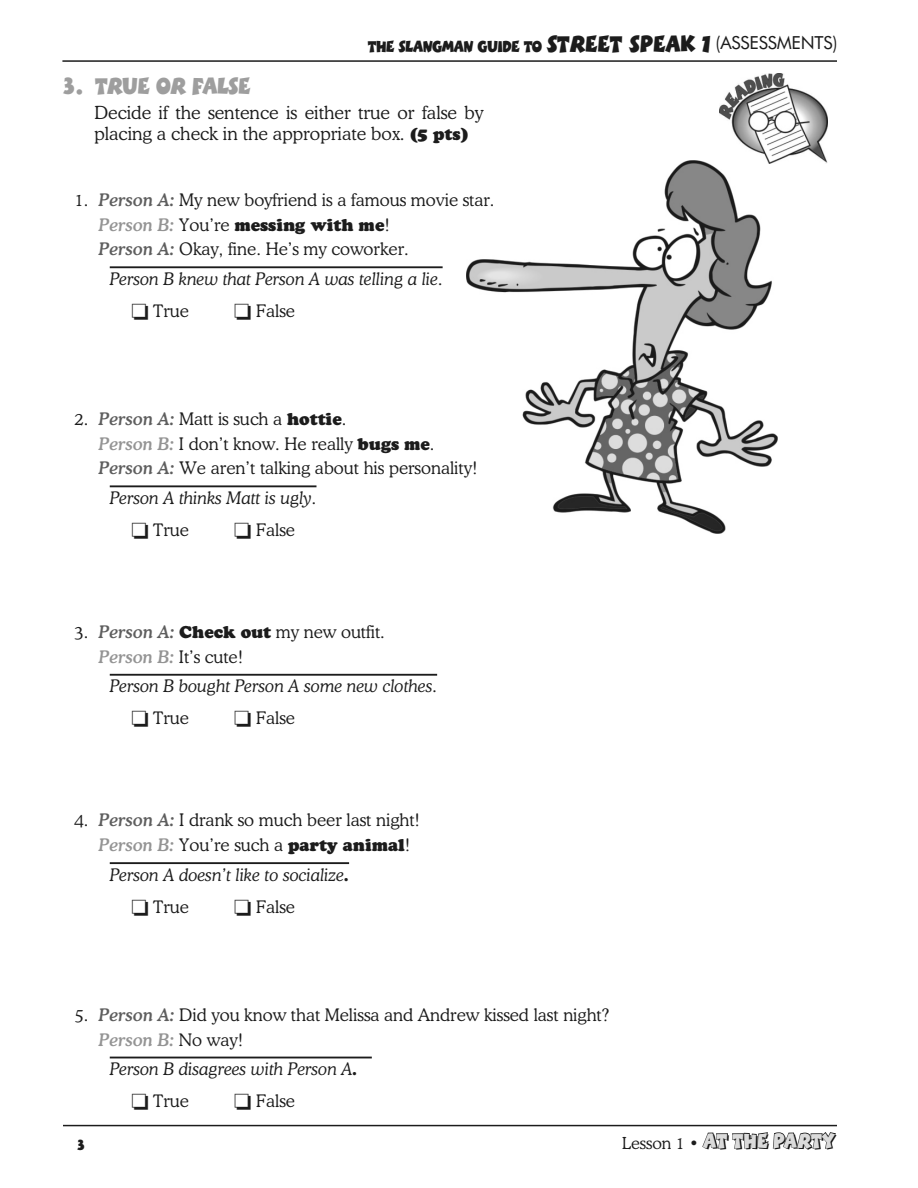
<style>
.page{position:relative;width:918px;height:1188px;background:#fff}
.page>*{position:absolute;margin:0;border:0;box-sizing:border-box;transform-origin:0 0}
.t1{font:24px "Boink LET";letter-spacing:-.07em;color:#9e9e9e}
.t2{font:21px "Boink LET";letter-spacing:-.04em;color:#121212}
.t3{font:18px/21px "Cooper Lt BT";color:#1c1c1c}
.t4{font:17.25px/24.8px "Cooper Lt BT";color:#1c1c1c}
.t5{font:italic 17.25px/29.5px "Cooper Lt BT";color:#1c1c1c}
.t6{font:italic 17.25px "Cooper Md BT";color:#949494}
.t7{font:16.5px "Boink LET";letter-spacing:-.08em;color:#1c1c1c}
.t8{font:16.5px "Cooper Blk BT";color:#1c1c1c}
.t9{font:15px "Boink LET";color:#1c1c1c}
.s1{font-size:24px}
.s2{font-family:"Cooper Blk BT";font-size:16.5px}
.s3{font-family:"Cooper Md BT";font-style:italic;color:#5e5e5e}
.s4{font-family:"Cooper Md BT";font-style:italic;font-size:17.25px;color:#949494}
.s5{font-family:"Cooper Lt BT";font-size:17.25px}
.s6{font-family:"Cooper Md BT";color:#5e5e5e}
.s7{font-style:normal}
.s8{font-family:"Cooper Md BT";font-style:italic;color:#949494}
.s9{font-weight:700}
.s10{font-family:"Cooper Lt BT";font-style:normal;color:#1c1c1c}
.s11{font-family:"Cooper Lt BT";font-size:16.5px;color:#1c1c1c}
</style>
<div class="page">
<hr style="left:63px;top:1125px;width:774px;height:1px;background:#1c1c1c">
<img style="left:467px;top:161px;width:311px;height:373px">
<hr style="left:110px;top:266px;width:333px;height:2px;background:#1c1c1c">
<hr style="left:110px;top:485px;width:206px;height:2px;background:#1c1c1c">
<hr style="left:110px;top:674px;width:327px;height:2px;background:#1c1c1c">
<hr style="left:110px;top:862px;width:239px;height:2px;background:#1c1c1c">
<hr style="left:110px;top:1057px;width:262px;height:1px;background:#1c1c1c">
<img style="left:719px;top:74px;width:108px;height:90px">
<hr style="left:62px;top:60px;width:775px;height:2px;background:#1c1c1c">
<p class="t7" style="left:368px;top:35px;width:471px">THE SLANGMAN GUIDE TO <span class="s1">STREET SPEAK 1</span> <sup>(ASSESSMENTS)</sup></p>
<h1 class="t1" style="left:63px;top:70px;width:190px">3. TRUE OR FALSE</h1>
<p class="t3" style="left:94px;top:103px;width:391px">Decide if the sentence is either true or false by placing a check in the appropriate box. <span class="s2">(5 pts)</span></p>
<p class="t4" style="left:75px;top:189px;width:422px">1. <span class="s3">Person A:</span> My new boyfriend is a famous movie star.</p>
<p class="t8" style="left:99px;top:218px;width:293px"><span class="s4">Person B:</span> <span class="s5">You’re</span> messing with me<span class="s5">!</span></p>
<p class="t5" style="left:110px;top:236px;width:334px;text-indent:-11px"><span class="s6">Person A:</span> <span class="s7">Okay, fine. He’s my coworker.<br></span>Person B knew that Person A was telling a lie.</p>
<p class="t4" style="left:131px;top:300px;width:59px">□ True</p>
<p class="t4" style="left:234px;top:300px;width:62px">□ False</p>
<p class="t4" style="left:99px;top:408px;width:380px;text-indent:-24px">2. <span class="s3">Person A:</span> Matt is such a <span class="s2">hottie</span>.<br><span class="s8">Person B:</span> I don’t know. He really <span class="s2">bugs me</span>.<br><span class="s3">Person A:</span> We aren’t talking about his personality!</p>
<p class="t5" style="left:110px;top:485px;width:208px">Person A thinks Matt is ugly.</p>
<p class="t4" style="left:131px;top:519px;width:59px">□ True</p>
<p class="t4" style="left:234px;top:519px;width:62px">□ False</p>
<p class="t4" style="left:99px;top:621px;width:287px;text-indent:-24px">3. <span class="s3">Person A:</span> <span class="s2">Check out</span> my new outfit.<br><span class="s8">Person B:</span> It’s cute!</p>
<p class="t5" style="left:110px;top:673px;width:329px">Person B bought Person A some new clothes.</p>
<p class="t4" style="left:131px;top:707px;width:59px">□ True</p>
<p class="t4" style="left:234px;top:707px;width:62px">□ False</p>
<p class="t4" style="left:99px;top:810px;width:323px;text-indent:-24px">4. <span class="s3">Person A:</span> I drank so much beer last night!<br><span class="s8">Person B:</span> You’re such a <span class="s2">party animal</span>!</p>
<p class="t5" style="left:110px;top:861px;width:241px">Person A doesn’t like to socialize<span class="s9">.</span></p>
<p class="t4" style="left:131px;top:896px;width:59px">□ True</p>
<p class="t4" style="left:234px;top:896px;width:62px">□ False</p>
<p class="t4" style="left:75px;top:1004px;width:536px">5. <span class="s3">Person A:</span> Did you know that Melissa and Andrew kissed last night?</p>
<p class="t6" style="left:99px;top:1032px;width:146px">Person B: <span class="s10">No way!</span></p>
<p class="t5" style="left:110px;top:1056px;width:249px">Person B disagrees with Person A<span class="s9">.</span></p>
<p class="t4" style="left:131px;top:1090px;width:59px">□ True</p>
<p class="t4" style="left:234px;top:1090px;width:62px">□ False</p>
<p class="t9" style="left:77px;top:1135px;width:9px">3</p>
<p class="t2" style="left:622px;top:1128px;width:216px"><span class="s11">Lesson 1 •</span> AT THE PARTY</p>
</div>
